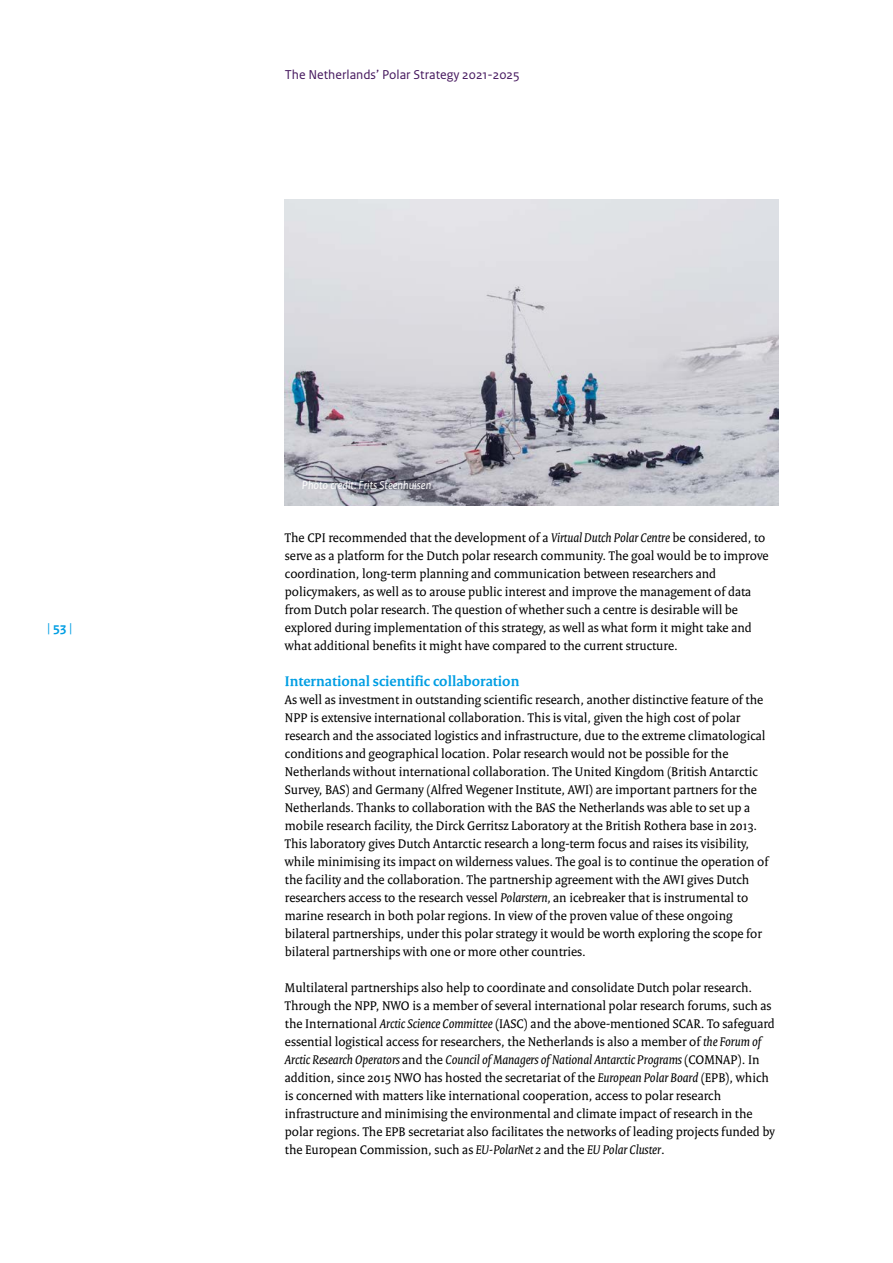
<style>
.page{position:relative;width:893px;height:1263px;background:#fff}
.page>*{position:absolute;margin:0;border:0;box-sizing:border-box;transform-origin:0 0}
._05_RO_Alineakop{font:700 15px "Rijksoverheid Serif";color:#009ee3}
._10_RO_Broodtekst_Se{font:13.5px/18px "Rijksoverheid Serif";color:#000}
.t1{font:13.5px "Rijksoverheid Sans Text";color:#44165d}
.t2{font:13.5px "Rijksoverheid Sans Text";color:#009ee3}
.t3{font:italic 12px "Rijksoverheid Sans Text";color:#fff}
.s1{font-weight:700}
.s2{font-style:italic}
</style>
<div class="page">
<img style="left:285px;top:200px;width:493px;height:306px">
<p class="t2" style="left:47px;top:620px;width:27px">| <span class="s1">53</span> |</p>
<p class="t1" style="left:285px;top:67px;width:236px">The Netherlands’ Polar Strategy 2021-2025</p>
<p class="t3" style="left:302px;top:478px;width:131px">Photo credit: Frits Steenhuisen</p>
<p class="_10_RO_Broodtekst_Se" style="left:285px;top:528px;width:485px">The CPI recommended that the development of a <span class="s2">Virtual Dutch Polar Centre</span> be considered, to serve as a platform for the Dutch polar research community. The goal would be to improve coordination, long-term planning and communication between researchers and policymakers, as well as to arouse public interest and improve the management of data from Dutch polar research. The question of whether such a centre is desirable will be explored during implementation of this strategy, as well as what form it might take and what additional benefits it might have compared to the current structure.</p>
<p class="_05_RO_Alineakop" style="left:285px;top:672px;width:236px">International scientific collaboration</p>
<p class="_10_RO_Broodtekst_Se" style="left:285px;top:690px;width:485px">As well as investment in outstanding scientific research, another distinctive feature of the NPP is extensive international collaboration. This is vital, given the high cost of polar research and the associated logistics and infrastructure, due to the extreme climatological conditions and geographical location. Polar research would not be possible for the Netherlands without international collaboration. The United Kingdom (British Antarctic Survey, BAS) and Germany (Alfred Wegener Institute, AWI) are important partners for the Netherlands. Thanks to collaboration with the BAS the Netherlands was able to set up a mobile research facility, the Dirck Gerritsz Laboratory at the British Rothera base in 2013.<br>This laboratory gives Dutch Antarctic research a long-term focus and raises its visibility, while minimising its impact on wilderness values. The goal is to continue the operation of the facility and the collaboration. The partnership agreement with the AWI gives Dutch researchers access to the research vessel <span class="s2">Polarstern,</span> an icebreaker that is instrumental to marine research in both polar regions. In view of the proven value of these ongoing bilateral partnerships, under this polar strategy it would be worth exploring the scope for bilateral partnerships with one or more other countries.</p>
<p class="_10_RO_Broodtekst_Se" style="left:285px;top:978px;width:491px">Multilateral partnerships also help to coordinate and consolidate Dutch polar research.<br>Through the NPP, NWO is a member of several international polar research forums, such as the International <span class="s2">Arctic Science Committee</span> (IASC) and the above-mentioned SCAR. To safeguard essential logistical access for researchers, the Netherlands is also a member of <span class="s2">the Forum of Arctic Research Operators</span> and the <span class="s2">Council of Managers of National Antarctic Programs</span> (COMNAP). In addition, since 2015 NWO has hosted the secretariat of the <span class="s2">European Polar Board</span> (EPB), which is concerned with matters like international cooperation, access to polar research infrastructure and minimising the environmental and climate impact of research in the polar regions. The EPB secretariat also facilitates the networks of leading projects funded by the European Commission, such as <span class="s2">EU-PolarNet 2</span> and the <span class="s2">EU Polar Cluster</span>.</p>
</div>
